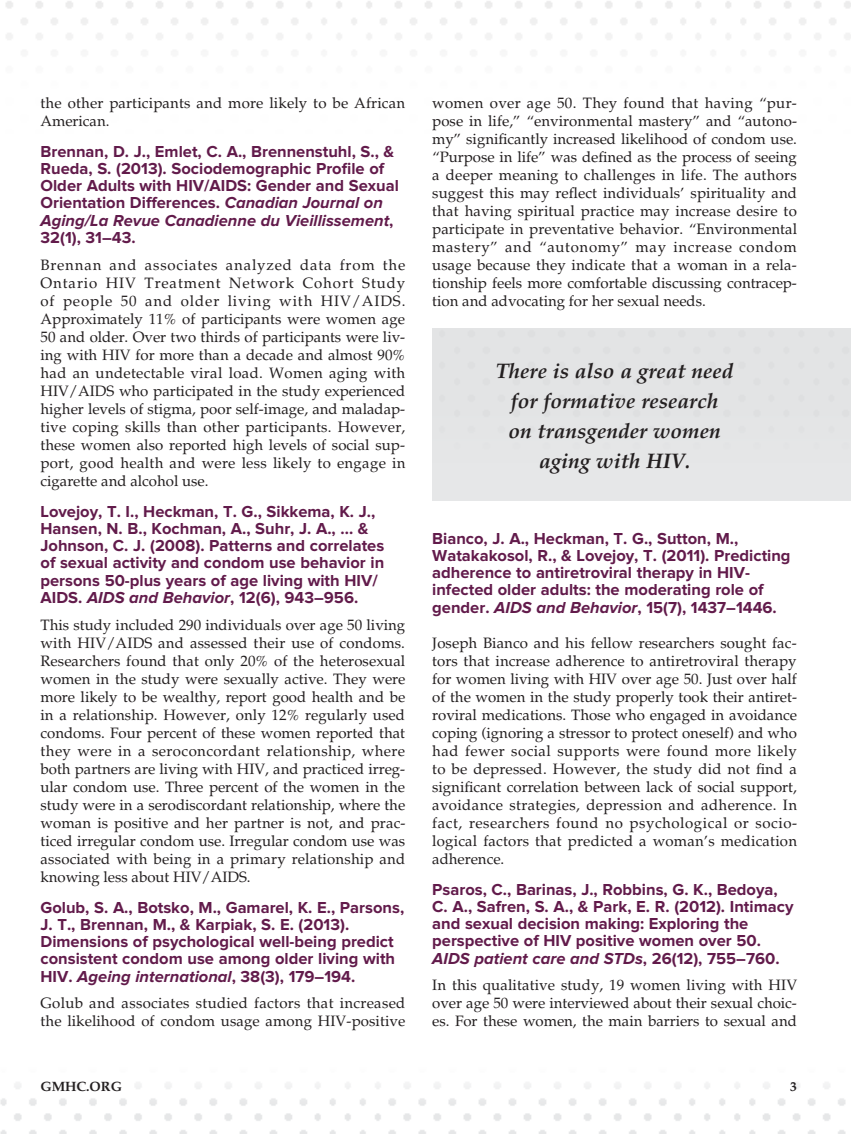
<style>
.page{position:relative;width:851px;height:1134px;background:#fff}
.page>*{position:absolute;margin:0;border:0;box-sizing:border-box;transform-origin:0 0}
.t1{font:italic 700 21px/30px "Palatino";color:#231f20;text-align:center}
.t2{font:700 16.5px/17.2px "Proxima Nova";color:#621b4b}
.t3{font:15px/18px "Palatino";letter-spacing:.005em;color:#231f20;text-align:justify}
.t4{font:700 13.5px "Palatino";color:#231f20}
.s1{font-style:italic}
</style>
<div class="page">
<img style="left:0;top:1083px;width:846px;height:51px">
<p class="t3" style="left:40px;top:94px;width:366px">the other participants and more likely to be African<br>American.</p>
<p class="t2" style="left:40px;top:143px;width:360px">Brennan, D. J., Emlet, C. A., Brennenstuhl, S., &amp; Rueda, S. (2013). Sociodemographic Profile of Older Adults with HIV/AIDS: Gender and Sexual Orientation Differences. <span class="s1">Canadian Journal on Aging/La Revue Canadienne du Vieillissement</span>, 32(1), 31–43.</p>
<p class="t3" style="left:40px;top:256px;width:366px">Brennan and associates analyzed data from the Ontario HIV Treatment Network Cohort Study of people 50 and older living with HIV/AIDS.<br>Approximately 11% of participants were women age 50 and older. Over two thirds of participants were liv&shy;ing with HIV for more than a decade and almost 90% had an undetectable viral load. Women aging with HIV/AIDS who participated in the study experienced higher levels of stigma, poor self-image, and maladap&shy;tive coping skills than other participants. However, these women also reported high levels of social sup&shy;port, good health and were less likely to engage in cigarette and alcohol use.</p>
<p class="t2" style="left:40px;top:503px;width:345px">Lovejoy, T. I., Heckman, T. G., Sikkema, K. J., Hansen, N. B., Kochman, A., Suhr, J. A., ... &amp; Johnson, C. J. (2008). Patterns and correlates of sexual activity and condom use behavior in persons 50-plus years of age living with HIV/ AIDS. <span class="s1">AIDS and Behavior</span>, 12(6), 943–956.</p>
<p class="t3" style="left:40px;top:616px;width:366px">This study included 290 individuals over age 50 living with HIV/AIDS and assessed their use of condoms.<br>Researchers found that only 20% of the heterosexual women in the study were sexually active. They were more likely to be wealthy, report good health and be in a relationship. However, only 12% regularly used condoms. Four percent of these women reported that they were in a seroconcordant relationship, where both partners are living with HIV, and practiced irreg&shy;ular condom use. Three percent of the women in the study were in a serodiscordant relationship, where the woman is positive and her partner is not, and prac&shy;ticed irregular condom use. Irregular condom use was associated with being in a primary relationship and knowing less about HIV/AIDS.</p>
<p class="t2" style="left:40px;top:899px;width:365px">Golub, S. A., Botsko, M., Gamarel, K. E., Parsons, J. T., Brennan, M., &amp; Karpiak, S. E. (2013).<br>Dimensions of psychological well-being predict consistent condom use among older living with HIV. <span class="s1">Ageing international</span>, 38(3), 179–194.</p>
<p class="t3" style="left:40px;top:994px;width:366px">Golub and associates studied factors that increased the likelihood of condom usage among HIV-positive</p>
<p class="t3" style="left:432px;top:94px;width:366px">women over age 50. They found that having “pur&shy;pose in life,” “environmental mastery” and “autono&shy;my” significantly increased likelihood of condom use. “Purpose in life” was defined as the process of seeing a deeper meaning to challenges in life. The authors suggest this may reflect individuals’ spirituality and that having spiritual practice may increase desire to participate in preventative behavior. “Environmental mastery” and “autonomy” may increase condom usage because they indicate that a woman in a rela&shy;tionship feels more comfortable discussing contracep&shy;tion and advocating for her sexual needs.</p>
<h1 class="t1" style="left:495px;top:356px;width:239px">There is also a great need for formative research<br>on transgender women aging with HIV.</h1>
<p class="t2" style="left:432px;top:530px;width:360px">Bianco, J. A., Heckman, T. G., Sutton, M., Watakakosol, R., &amp; Lovejoy, T. (2011). Predicting adherence to antiretroviral therapy in HIV&shy;infected older adults: the moderating role of gender. <span class="s1">AIDS and Behavior</span>, 15(7), 1437–1446.</p>
<p class="t3" style="left:432px;top:634px;width:366px">Joseph Bianco and his fellow researchers sought fac&shy;tors that increase adherence to antiretroviral therapy for women living with HIV over age 50. Just over half of the women in the study properly took their antiret&shy;roviral medications. Those who engaged in avoidance coping (ignoring a stressor to protect oneself) and who had fewer social supports were found more likely to be depressed. However, the study did not find a significant correlation between lack of social support, avoidance strategies, depression and adherence. In fact, researchers found no psychological or socio&shy;logical factors that predicted a woman’s medication adherence.</p>
<p class="t2" style="left:432px;top:881px;width:363px">Psaros, C., Barinas, J., Robbins, G. K., Bedoya, C. A., Safren, S. A., &amp; Park, E. R. (2012). Intimacy and sexual decision making: Exploring the perspective of HIV positive women over 50.<br><span class="s1">AIDS patient care and STDs</span>, 26(12), 755–760.</p>
<p class="t3" style="left:432px;top:976px;width:366px">In this qualitative study, 19 women living with HIV over age 50 were interviewed about their sexual choic&shy;es. For these women, the main barriers to sexual and</p>
<p class="t4" style="left:40px;top:1078px;width:13px">GMHC</p>
<p class="t4" style="left:86px;top:1078px;width:31px">.ORG</p>
<p class="t4" style="left:790px;top:1078px;width:8px">3</p>
</div>
